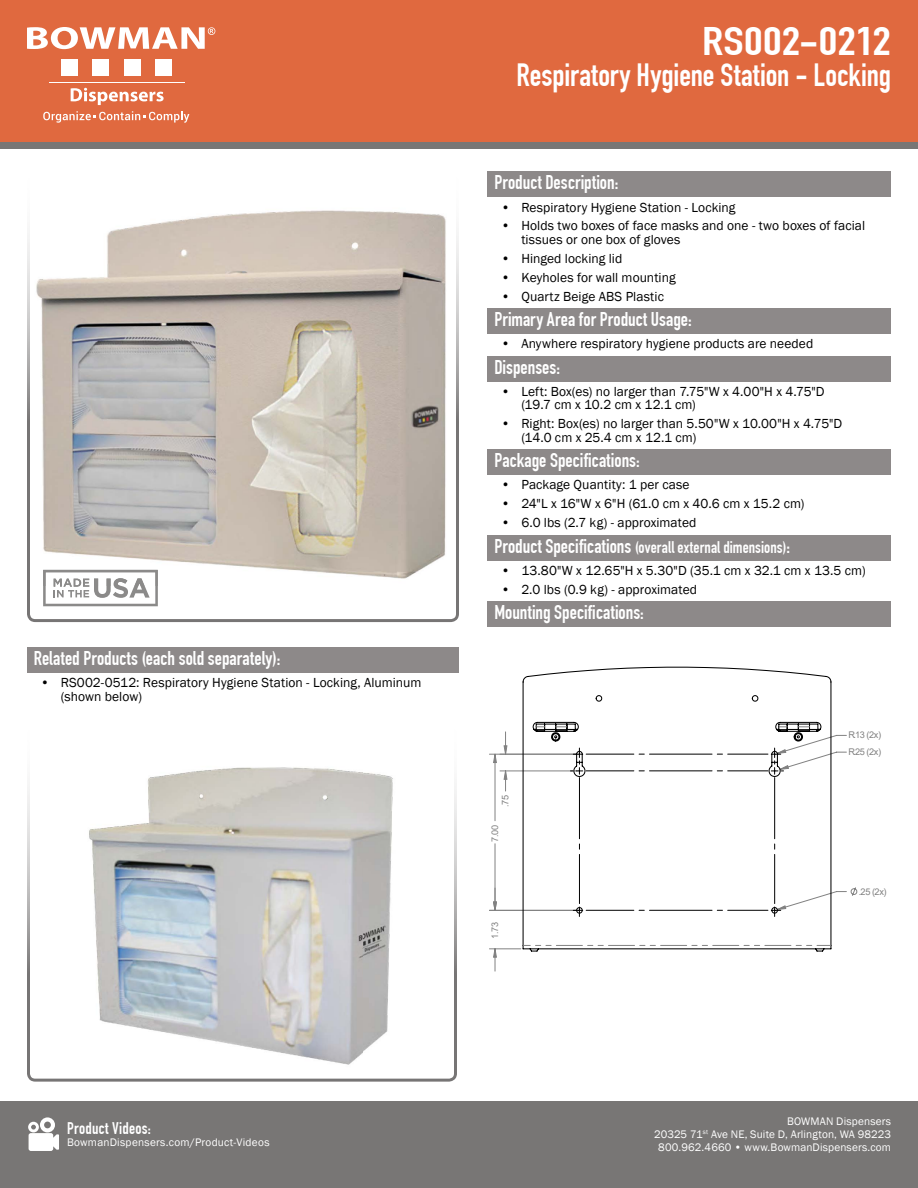
<style>
.page{position:relative;width:918px;height:1188px;background:#fff}
.page>*{position:absolute;margin:0;border:0;box-sizing:border-box;transform-origin:0 0}
.t1{font:700 39px "DIN Condensed";letter-spacing:.005em;color:#fff;scale:1.28 1}
.t2{font:700 31.5px "DIN Condensed";color:#fff}
.t3{font:700 19.5px "DIN Condensed";color:#fff}
.t4{font:700 16.5px "DIN Condensed";letter-spacing:.005em;color:#fff}
.t5{font:13.5px/13.5px "Franklin Gothic";letter-spacing:.005em;color:#000}
.t6{font:11.25px/12.8px "Franklin Gothic";letter-spacing:.015em;color:#fff;text-align:right}
.t7{font:9.15px/16.8px "Arial";letter-spacing:-.045em;color:#818181}
.s1{font-size:19.5px}
</style>
<div class="page">
<div style="left:0;top:1101px;width:918px;height:87px;background:#787675"></div>
<div style="left:0;top:0;width:918px;height:148px;background:#787675"></div>
<svg style="left:28px;top:1117px;width:31px;height:34px"></svg>
<img style="left:27px;top:786px;width:430px;height:296px">
<img style="left:27px;top:235px;width:432px;height:387px">
<div style="left:0;top:0;width:918px;height:142px;background:#e0693f"></div>
<svg style="left:27px;top:27px;width:188px;height:22px"></svg>
<div style="left:61px;top:60px;width:17px;height:16px;background:#fff"></div>
<div style="left:92px;top:60px;width:17px;height:16px;background:#fff"></div>
<div style="left:124px;top:60px;width:17px;height:16px;background:#fff"></div>
<div style="left:155px;top:60px;width:17px;height:16px;background:#fff"></div>
<hr style="left:49px;top:82px;width:135px;height:1px;background:#fff">
<svg style="left:71px;top:88px;width:93px;height:17px"></svg>
<svg style="left:43px;top:111px;width:146px;height:12px"></svg>
<hr style="left:489px;top:754px;width:88px;height:1px;background:#818181">
<hr style="left:500px;top:771px;width:77px;height:1px;background:#818181">
<hr style="left:489px;top:910px;width:88px;height:1px;background:#818181">
<hr style="left:489px;top:948px;width:32px;height:1px;background:#818181">
<svg style="left:503px;top:732px;width:5px;height:59px"></svg>
<svg style="left:493px;top:753px;width:4px;height:218px"></svg>
<svg style="left:522px;top:666px;width:310px;height:286px"></svg>
<svg style="left:798px;top:726px;width:12px;height:1px"></svg>
<svg style="left:523px;top:945px;width:308px;height:1px"></svg>
<img style="left:68px;top:767px;width:345px;height:307px">
<div style="left:488px;top:171px;width:403px;height:26px;background:#8d8989"></div>
<div style="left:488px;top:308px;width:403px;height:26px;background:#8d8989"></div>
<div style="left:488px;top:356px;width:403px;height:26px;background:#8d8989"></div>
<div style="left:488px;top:449px;width:403px;height:26px;background:#8d8989"></div>
<div style="left:488px;top:535px;width:403px;height:26px;background:#8d8989"></div>
<div style="left:488px;top:601px;width:403px;height:26px;background:#8d8989"></div>
<div style="left:27px;top:647px;width:432px;height:26px;background:#8d8989"></div>
<img style="left:28px;top:210px;width:426px;height:376px">
<svg style="left:43px;top:586px;width:115px;height:20px"></svg>
<img style="left:43px;top:570px;width:115px;height:16px">
<h3 class="t3" style="left:34px;top:647px;width:248px">Related Products (each sold separately):</h3>
<p class="t5" style="left:61px;top:676px;width:362px;text-indent:-20px">• RS002-0512: Respiratory Hygiene Station - Locking, Aluminum (shown below)</p>
<h1 class="t1" style="left:702px;top:18px;width:149px">RS002-0212</h1>
<h2 class="t2" style="left:516px;top:57px;width:376px">Respiratory Hygiene Station - Locking</h2>
<h3 class="t3" style="left:494px;top:171px;width:125px">Product Description:</h3>
<p class="t5" style="left:501px;top:201px;width:236px">• Respiratory Hygiene Station - Locking</p>
<p class="t5" style="left:521px;top:219px;width:345px;text-indent:-20px">• Holds two boxes of face masks and one - two boxes of facial tissues or one box of gloves</p>
<p class="t5" style="left:501px;top:252px;width:123px">• Hinged locking lid</p>
<p class="t5" style="left:501px;top:271px;width:176px">• Keyholes for wall mounting</p>
<p class="t5" style="left:501px;top:290px;width:164px">• Quartz Beige ABS Plastic</p>
<h3 class="t3" style="left:494px;top:308px;width:199px">Primary Area for Product Usage:</h3>
<p class="t5" style="left:501px;top:337px;width:314px">• Anywhere respiratory hygiene products are needed</p>
<h3 class="t3" style="left:494px;top:355px;width:67px">Dispenses:</h3>
<p class="t5" style="left:521px;top:385px;width:305px;text-indent:-20px">• Left: Box(es) no larger than 7.75"W x 4.00"H x 4.75"D (19.7 cm x 10.2 cm x 12.1 cm)</p>
<p class="t5" style="left:521px;top:417px;width:322px;text-indent:-20px">• Right: Box(es) no larger than 5.50"W x 10.00"H x 4.75"D (14.0 cm x 25.4 cm x 12.1 cm)</p>
<h3 class="t3" style="left:494px;top:449px;width:147px">Package Specifications:</h3>
<p class="t5" style="left:501px;top:478px;width:190px">• Package Quantity: 1 per case</p>
<p class="t5" style="left:501px;top:497px;width:305px">• 24"L x 16"W x 6"H (61.0 cm x 40.6 cm x 15.2 cm)</p>
<p class="t5" style="left:501px;top:516px;width:197px">• 6.0 lbs (2.7 kg) - approximated</p>
<p class="t4" style="left:494px;top:537px;width:297px"><span class="s1">Product Specifications</span> (overall external dimensions)<span class="s1">:</span></p>
<p class="t5" style="left:501px;top:564px;width:366px">• 13.80"W x 12.65"H x 5.30"D (35.1 cm x 32.1 cm x 13.5 cm)</p>
<p class="t5" style="left:501px;top:583px;width:198px">• 2.0 lbs (0.9 kg) - approximated</p>
<h3 class="t3" style="left:494px;top:601px;width:151px">Mounting Specifications:</h3>
<p class="t7" style="left:497px;top:807px;width:13px;rotate:-90deg">.75</p>
<p class="t7" style="left:486px;top:842px;width:18px;rotate:-90deg">7.00</p>
<p class="t7" style="left:486px;top:939px;width:18px;rotate:-90deg">1.73</p>
<p class="t7" style="left:848px;top:727px;width:34px">R.13 (2x)<br>R.25 (2x)</p>
<p class="t7" style="left:859px;top:883px;width:29px">.25 (2x)</p>
<p class="t4" style="left:67px;top:1118px;width:85px">Product Videos:</p>
<p class="t6" style="left:67px;top:1136px;width:204px">BowmanDispensers.com/Product-Videos</p>
<p class="t6" style="left:654px;top:1116px;width:238px">BOWMAN Dispensers<br>20325 71<sup>st</sup> Ave NE, Suite D, Arlington, WA 98223<br>800.962.4660 • www.BowmanDispensers.com</p>
</div>
